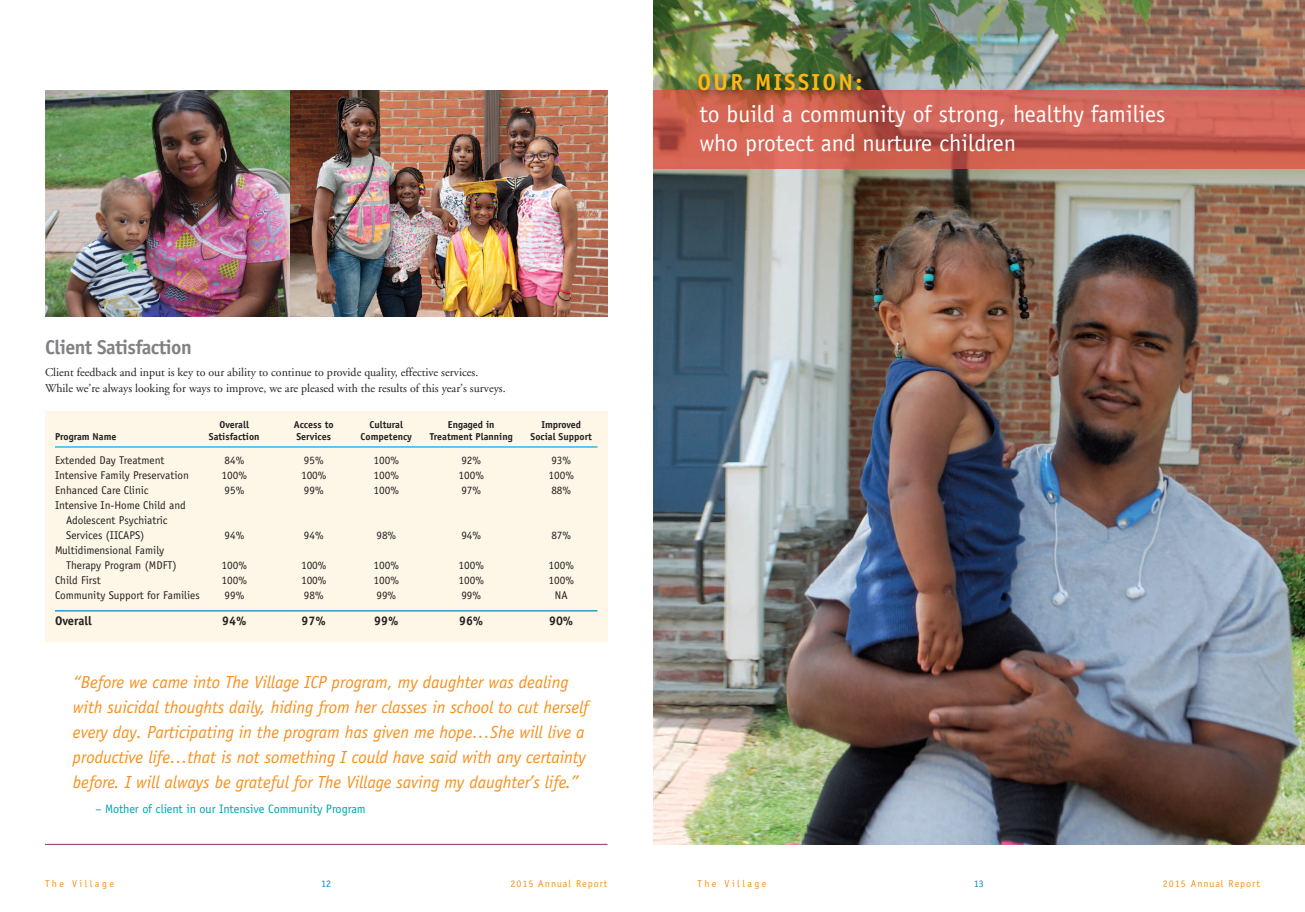
<style>
.page{position:relative;width:1305px;height:912px;background:#fff}
.page>*{position:absolute;margin:0;border:0;box-sizing:border-box;transform-origin:0 0}
.t1{font:23.75px/29px "Officina Sans";color:#fff}
.t2{font:700 23.25px "Officina Sans";letter-spacing:.1em;color:#fcb615}
.t3{font:700 20px "Officina Sans";letter-spacing:-.03em;color:#808285}
.t4{font:italic 17.5px/25px "Officina Sans";letter-spacing:-.005em;color:#f6911e}
.t5{font:700 12.5px "Officina Sans";color:#231f20}
.t6{font:12.25px "Officina Sans";letter-spacing:-.005em;color:#00a2b2}
.t7{font:11.88px/16.2px "Adobe Garamond";color:#231f20}
.t8{font:11.25px/15px "Officina Sans";color:#231f20}
.t9{font:700 10px "Officina Sans";color:#231f20}
.t10{font:10px "Officina Sans";letter-spacing:.1em;color:#f6911e}
.t11{font:10px "Officina Sans";letter-spacing:.25em;color:#f6911e}
.t12{font:10px "Officina Sans";color:#0089cf}
</style>
<div class="page">
<div style="left:45px;top:411px;width:563px;height:230px;background:#fef6e6"></div>
<hr style="left:55px;top:446px;width:543px;height:1px;background:#00aeef">
<hr style="left:55px;top:610px;width:543px;height:1px;background:#0089cf">
<img style="left:653px;top:0;width:652px;height:844px">
<img style="left:45px;top:90px;width:246px;height:226px">
<img style="left:291px;top:90px;width:316px;height:226px">
<hr style="left:45px;top:843px;width:563px;height:1px;background:#9b5282">
<img style="left:941px;top:90px;width:364px;height:79px">
<img style="left:653px;top:90px;width:35px;height:79px">
<img style="left:688px;top:61px;width:253px;height:169px">
<h3 class="t3" style="left:45px;top:340px;width:148px">Client Satisfaction</h3>
<p class="t7" style="left:45px;top:364px;width:462px">Client feedback and input is key to our ability to continue to provide quality, effective services.<br>While we’re always looking for ways to improve, we are pleased with the results of this year’s surveys.</p>
<p class="t9" style="left:220px;top:421px;width:31px">Overall</p>
<p class="t9" style="left:294px;top:421px;width:41px">Access to</p>
<p class="t9" style="left:370px;top:421px;width:35px">Cultural</p>
<p class="t9" style="left:448px;top:421px;width:48px">Engaged in</p>
<p class="t9" style="left:541px;top:421px;width:41px">Improved</p>
<p class="t9" style="left:55px;top:433px;width:63px">Program Name</p>
<p class="t9" style="left:209px;top:433px;width:52px">Satisfaction</p>
<p class="t9" style="left:296px;top:433px;width:36px">Services</p>
<p class="t9" style="left:361px;top:433px;width:53px">Competency</p>
<p class="t9" style="left:430px;top:433px;width:85px">Treatment Planning</p>
<p class="t9" style="left:531px;top:433px;width:63px">Social Support</p>
<p class="t8" style="left:55px;top:453px;width:111px">Extended Day Treatment</p>
<p class="t8" style="left:224px;top:453px;width:21px">84%</p>
<p class="t8" style="left:304px;top:453px;width:21px">95%</p>
<p class="t8" style="left:374px;top:453px;width:27px">100%</p>
<p class="t8" style="left:461px;top:453px;width:21px">92%</p>
<p class="t8" style="left:551px;top:453px;width:21px">93%</p>
<p class="t8" style="left:55px;top:468px;width:135px">Intensive Family Preservation</p>
<p class="t8" style="left:222px;top:468px;width:27px">100%</p>
<p class="t8" style="left:301px;top:468px;width:27px">100%</p>
<p class="t8" style="left:374px;top:468px;width:27px">100%</p>
<p class="t8" style="left:459px;top:468px;width:27px">100%</p>
<p class="t8" style="left:549px;top:468px;width:27px">100%</p>
<p class="t8" style="left:55px;top:483px;width:95px">Enhanced Care Clinic</p>
<p class="t8" style="left:224px;top:483px;width:21px">95%</p>
<p class="t8" style="left:304px;top:483px;width:21px">99%</p>
<p class="t8" style="left:374px;top:483px;width:27px">100%</p>
<p class="t8" style="left:461px;top:483px;width:21px">97%</p>
<p class="t8" style="left:551px;top:483px;width:21px">88%</p>
<p class="t8" style="left:66px;top:498px;width:121px;text-indent:-11px">Intensive In-Home Child and<br>Adolescent Psychiatric<br>Services (IICAPS)</p>
<p class="t8" style="left:224px;top:528px;width:21px">94%</p>
<p class="t8" style="left:304px;top:528px;width:21px">94%</p>
<p class="t8" style="left:376px;top:528px;width:21px">98%</p>
<p class="t8" style="left:461px;top:528px;width:21px">94%</p>
<p class="t8" style="left:551px;top:528px;width:21px">87%</p>
<p class="t8" style="left:66px;top:543px;width:112px;text-indent:-11px">Multidimensional Family<br>Therapy Program (MDFT)</p>
<p class="t8" style="left:222px;top:558px;width:27px">100%</p>
<p class="t8" style="left:301px;top:558px;width:27px">100%</p>
<p class="t8" style="left:374px;top:558px;width:27px">100%</p>
<p class="t8" style="left:459px;top:558px;width:27px">100%</p>
<p class="t8" style="left:549px;top:558px;width:27px">100%</p>
<p class="t8" style="left:55px;top:573px;width:47px">Child First</p>
<p class="t8" style="left:222px;top:573px;width:27px">100%</p>
<p class="t8" style="left:301px;top:573px;width:27px">100%</p>
<p class="t8" style="left:374px;top:573px;width:27px">100%</p>
<p class="t8" style="left:459px;top:573px;width:27px">100%</p>
<p class="t8" style="left:549px;top:573px;width:27px">100%</p>
<p class="t8" style="left:55px;top:588px;width:146px">Community Support for Families</p>
<p class="t8" style="left:224px;top:588px;width:21px">99%</p>
<p class="t8" style="left:304px;top:588px;width:21px">98%</p>
<p class="t8" style="left:376px;top:588px;width:21px">99%</p>
<p class="t8" style="left:461px;top:588px;width:21px">99%</p>
<p class="t8" style="left:555px;top:588px;width:14px">NA</p>
<p class="t5" style="left:55px;top:616px;width:38px">Overall</p>
<p class="t5" style="left:222px;top:616px;width:26px">94%</p>
<p class="t5" style="left:302px;top:616px;width:26px">97%</p>
<p class="t5" style="left:374px;top:616px;width:26px">99%</p>
<p class="t5" style="left:459px;top:616px;width:26px">96%</p>
<p class="t5" style="left:549px;top:616px;width:26px">90%</p>
<p class="t4" style="left:73px;top:671px;width:517px">“Before we came into The Village ICP program, my daughter was dealing with suicidal thoughts daily, hiding from her classes in school to cut herself every day. Participating in the program has given me hope…She will live a productive life…that is not something I could have said with any certainty before. I will always be grateful for The Village saving my daughter’s life.”</p>
<p class="t6" style="left:95px;top:804px;width:272px">– Mother of client in our Intensive Community Program</p>
<h2 class="t2" style="left:698px;top:73px;width:166px">OUR MISSION:</h2>
<h1 class="t1" style="left:699px;top:102px;width:467px">to build a community of strong, healthy families who protect and nurture children</h1>
<p class="t11" style="left:45px;top:879px;width:71px">The Village</p>
<p class="t12" style="left:321px;top:879px;width:11px">12</p>
<p class="t10" style="left:510px;top:879px;width:99px">2015 Annual Report</p>
<p class="t11" style="left:698px;top:879px;width:71px">The Village</p>
<p class="t12" style="left:974px;top:879px;width:11px">13</p>
<p class="t10" style="left:1163px;top:879px;width:99px">2015 Annual Report</p>
</div>
